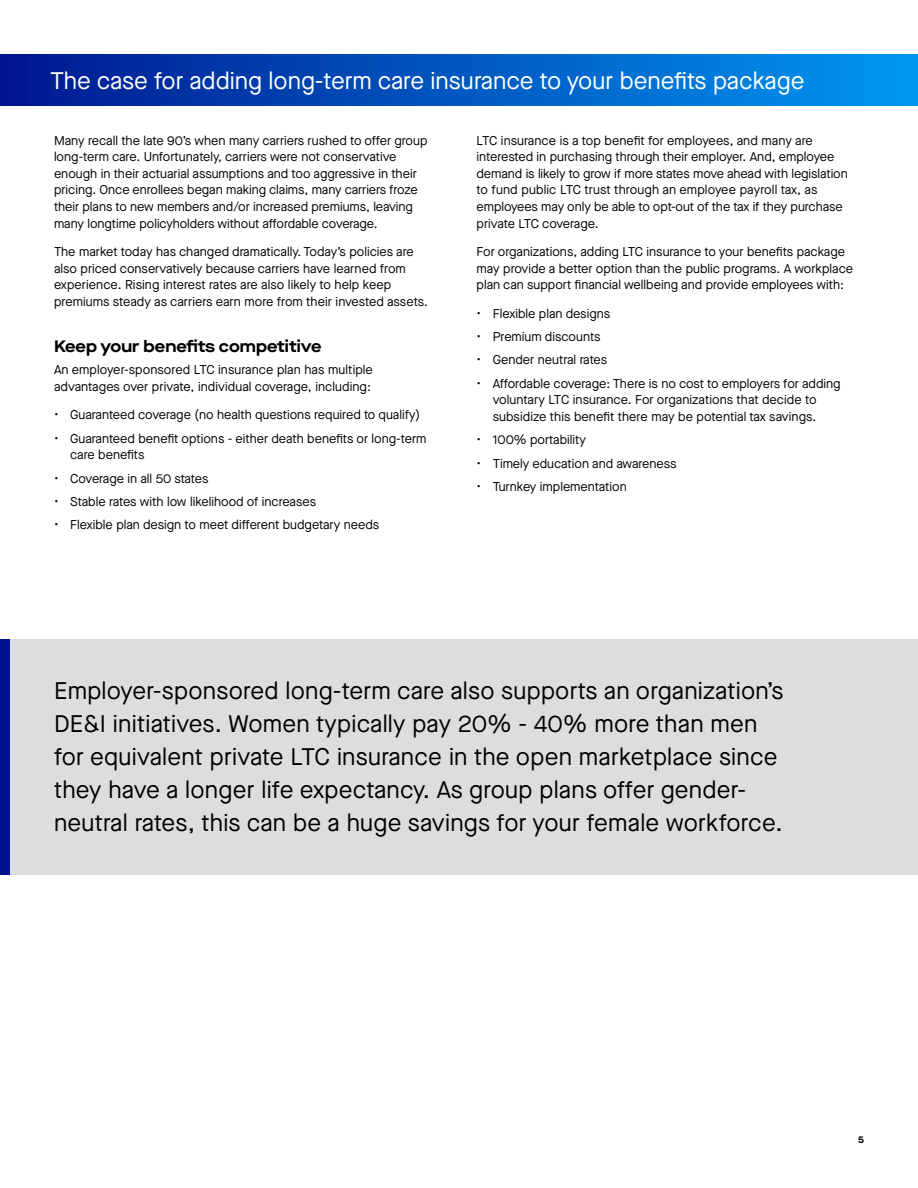
<style>
.page{position:relative;width:918px;height:1188px;background:#fff}
.page>*{position:absolute;margin:0;border:0;box-sizing:border-box;transform-origin:0 0}
.About_body_text{font:24px/33px "Maison Neue";letter-spacing:.01em;color:#000}
.Subtitle{font:24px "Maison Neue";color:#fff}
.Heading_1{font:700 16.5px "Maison Neue Extended";color:#000}
.Body_text{font:12.75px/16.5px "Maison Neue";color:#000}
.t1{font:700 9.75px "Maison Neue";color:#000}
</style>
<div class="page">
<div style="left:5px;top:639px;width:913px;height:236px;background:#ddd"></div>
<div style="left:0;top:54px;width:918px;height:51px;background:linear-gradient(to right,#00178f,#0098f2)"></div>
<div style="left:0;top:639px;width:10px;height:236px;background:#00128e"></div>
<p class="Subtitle" style="left:50px;top:64px;width:756px">The case for adding long-term care insurance to your benefits package</p>
<p class="Body_text" style="left:54px;top:132px;width:375px">Many recall the late 90’s when many carriers rushed to offer group long-term care. Unfortunately, carriers were not conservative enough in their actuarial assumptions and too aggressive in their pricing. Once enrollees began making claims, many carriers froze their plans to new members and/or increased premiums, leaving many longtime policyholders without affordable coverage.</p>
<p class="Body_text" style="left:54px;top:243px;width:376px">The market today has changed dramatically. Today’s policies are also priced conservatively because carriers have learned from experience. Rising interest rates are also likely to help keep premiums steady as carriers earn more from their invested assets.</p>
<p class="Heading_1" style="left:54px;top:334px;width:269px">Keep your benefits competitive</p>
<p class="Body_text" style="left:54px;top:361px;width:320px">An employer-sponsored LTC insurance plan has multiple advantages over private, individual coverage, including:</p>
<p class="Body_text" style="left:54px;top:406px;width:368px">• Guaranteed coverage (no health questions required to qualify)</p>
<p class="Body_text" style="left:70px;top:430px;width:358px;text-indent:-16px">• Guaranteed benefit options - either death benefits or long-term care benefits</p>
<p class="Body_text" style="left:54px;top:470px;width:156px">• Coverage in all 50 states</p>
<p class="Body_text" style="left:54px;top:493px;width:264px">• Stable rates with low likelihood of increases</p>
<p class="Body_text" style="left:54px;top:516px;width:327px">• Flexible plan design to meet different budgetary needs</p>
<p class="Body_text" style="left:477px;top:132px;width:373px">LTC insurance is a top benefit for employees, and many are interested in purchasing through their employer. And, employee demand is likely to grow if more states move ahead with legislation to fund public LTC trust through an employee payroll tax, as employees may only be able to opt-out of the tax if they purchase private LTC coverage.</p>
<p class="Body_text" style="left:477px;top:243px;width:378px">For organizations, adding LTC insurance to your benefits package may provide a better option than the public programs. A workplace plan can support financial wellbeing and provide employees with:</p>
<p class="Body_text" style="left:477px;top:305px;width:135px">• Flexible plan designs</p>
<p class="Body_text" style="left:477px;top:328px;width:125px">• Premium discounts</p>
<p class="Body_text" style="left:477px;top:352px;width:132px">• Gender neutral rates</p>
<p class="Body_text" style="left:493px;top:375px;width:349px;text-indent:-16px">• Affordable coverage: There is no cost to employers for adding voluntary LTC insurance. For organizations that decide to subsidize this benefit there may be potential tax savings.</p>
<p class="Body_text" style="left:477px;top:431px;width:111px">• 100% portability</p>
<p class="Body_text" style="left:477px;top:455px;width:201px">• Timely education and awareness</p>
<p class="Body_text" style="left:477px;top:478px;width:152px">• Turnkey implementation</p>
<p class="About_body_text" style="left:54px;top:673px;width:731px">Employer-sponsored long-term care also supports an organization’s DE&amp;I initiatives. Women typically pay 20% - 40% more than men for equivalent private LTC insurance in the open marketplace since they have a longer life expectancy. As group plans offer gender&shy;neutral rates, this can be a huge savings for your female workforce.</p>
<p class="t1" style="left:858px;top:1133px;width:7px">5</p>
</div>
